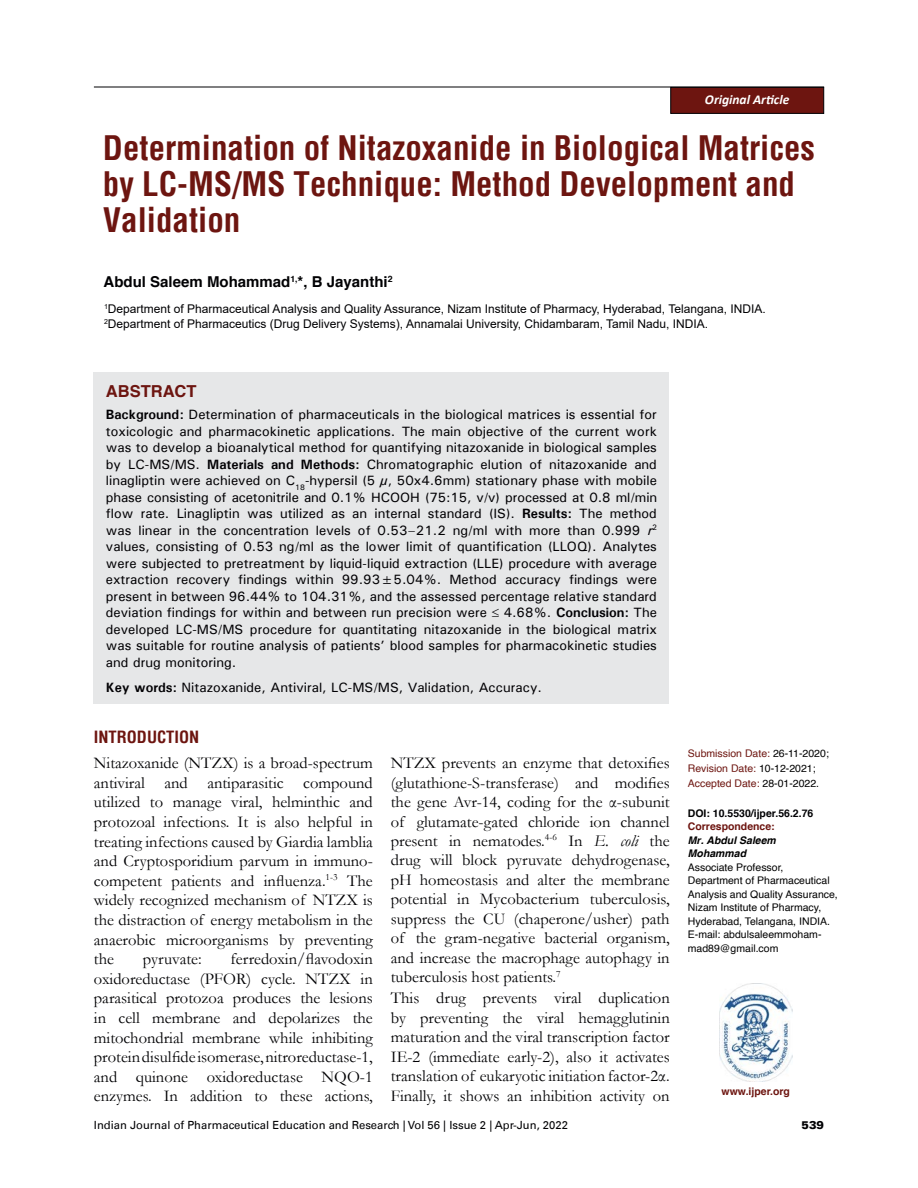
<style>
.page{position:relative;width:918px;height:1188px;background:#fff}
.page>*{position:absolute;margin:0;border:0;box-sizing:border-box;transform-origin:0 0}
.t1{font:700 condensed 33px/36px "Helvetica";color:#6d1510}
.t2{font:16.5px/19.6px "Garamond";color:#010003;text-align:justify}
.t3{font:700 condensed 16.5px "Helvetica";color:#6d1510}
.t4{font:700 16.5px "Helvetica";color:#6d1510}
.t5{font:700 15px "Helvetica";color:#010003}
.t6{font:500 13.5px/16.5px "Univers";color:#010003;text-align:justify}
.t7{font:italic 700 13.5px "Calibri";color:#fff}
.t8{font:12px/15px "Arial";color:#010003}
.t9{font:11.25px "Univers LT";color:#010003}
.t10{font:900 11.25px "Univers LT";color:#010003}
.t11{font:10.5px/13.5px "Helvetica";color:#000}
.t12{font:10.5px/15px "Helvetica";color:#6d1510}
.t13{font:700 10.5px/13.5px "Helvetica";color:#010003}
.t14{font:italic 700 10.5px/13.5px "Helvetica";color:#000}
.t15{font:700 10.5px "Helvetica";color:#6d1510}
.s1{font-weight:700}
.s2{font-style:italic}
.s3{color:#000}
.s4{color:#6d1510}
</style>
<div class="page">
<hr style="left:94px;top:87px;width:730px;height:1px;background:#010003">
<div style="left:670px;top:87px;width:154px;height:27px;background:#6d1510;border:1px solid #010003"></div>
<img style="left:720px;top:984px;width:73px;height:98px">
<div style="left:94px;top:372px;width:575px;height:332px;background:#e6e7e8"></div>
<p class="t7" style="left:705px;top:91px;width:86px">Original Article</p>
<h1 class="t1" style="left:103px;top:130px;width:714px">Determination of Nitazoxanide in Biological Matrices by LC-MS/MS Technique: Method Development and<br>Validation</h1>
<p class="t5" style="left:104px;top:270px;width:290px">Abdul Saleem Mohammad<sup>1,</sup>*, B Jayanthi<sup>2</sup></p>
<p class="t8" style="left:104px;top:301px;width:663px"><sup>1</sup>Department of Pharmaceutical Analysis and Quality Assurance, Nizam Institute of Pharmacy, Hyderabad, Telangana, INDIA.<br><sup>2</sup>Department of Pharmaceutics (Drug Delivery Systems), Annamalai University, Chidambaram, Tamil Nadu, INDIA.</p>
<p class="t4" style="left:106px;top:378px;width:92px">ABSTRACT</p>
<p class="t6" style="left:106px;top:406px;width:553px"><span class="s1">Background:</span> Determination of pharmaceuticals in the biological matrices is essential for toxicologic and pharmacokinetic applications. The main objective of the current work was to develop a bioanalytical method for quantifying nitazoxanide in biological samples by LC-MS/MS. <span class="s1">Materials and Methods:</span> Chromatographic elution of nitazoxanide and linagliptin were achieved on C<sub>18</sub>-hypersil (5 µ, 50x4.6mm) stationary phase with mobile phase consisting of acetonitrile and 0.1% HCOOH (75:15, v/v) processed at 0.8 ml/min flow rate. Linagliptin was utilized as an internal standard (IS). <span class="s1">Results:</span> The method was linear in the concentration levels of 0.53–21.2 ng/ml with more than 0.999 <span class="s2">r</span><sup>2 </sup>values, consisting of 0.53 ng/ml as the lower limit of quantification (LLOQ). Analytes were subjected to pretreatment by liquid-liquid extraction (LLE) procedure with average extraction recovery findings within 99.93±5.04%. Method accuracy findings were present in between 96.44% to 104.31%, and the assessed percentage relative standard deviation findings for within and between run precision were ≤ 4.68%. <span class="s1">Conclusion:</span> The developed LC-MS/MS procedure for quantitating nitazoxanide in the biological matrix was suitable for routine analysis of patients’ blood samples for pharmacokinetic studies and drug monitoring.</p>
<p class="t6" style="left:106px;top:679px;width:438px"><span class="s1">Key words:</span> Nitazoxanide, Antiviral, LC-MS/MS, Validation, Accuracy.</p>
<p class="t3" style="left:94px;top:726px;width:107px">INTRODUCTION</p>
<p class="t2" style="left:94px;top:753px;width:280px">Nitazoxanide (NTZX) is a broad-spectrum antiviral and antiparasitic compound utilized to manage viral, helminthic and protozoal infections. It is also helpful in treating infections caused by Giardia lamblia and Cryptosporidium parvum in immuno&shy;competent patients and influenza.<sup>1-3</sup> The widely recognized mechanism of NTZX is the distraction of energy metabolism in the anaerobic microorganisms by preventing the</p>
<p class="t2" style="left:94px;top:949px;width:280px;text-indent:137px">ferredoxin/flavodoxin oxidoreductase (PFOR) cycle. NTZX in parasitical protozoa produces the lesions in cell membrane and depolarizes the mitochondrial membrane while inhibiting protein disulfide isomerase, nitroreductase-1, and quinone oxidoreductase NQO-1 enzymes. In addition to these actions,</p>
<p class="t2" style="left:143px;top:949px;width:60px">pyruvate:</p>
<p class="t2" style="left:391px;top:753px;width:280px">NTZX prevents an enzyme that detoxifies (glutathione-S-transferase) and modifies the gene Avr-14, coding for the α-subunit of glutamate-gated chloride ion channel present in nematodes.<sup>4-6</sup> In <span class="s2">E. coli</span> the drug will block pyruvate dehydrogenase, pH homeostasis and alter the membrane potential in Mycobacterium tuberculosis, suppress the CU (chaperone/usher) path of the gram-negative bacterial organism, and increase the macrophage autophagy in tuberculosis host patients.<sup>7</sup></p>
<p class="t2" style="left:391px;top:988px;width:280px">This drug prevents viral duplication by preventing the viral hemagglutinin maturation and the viral transcription factor IE-2 (immediate early-2), also it activates translation of eukaryotic initiation factor-2α.<br>Finally, it shows an inhibition activity on</p>
<p class="t12" style="left:688px;top:747px;width:143px">Submission Date: <span class="s3">26-11-2020;<br></span>Revision Date: <span class="s3">10-12-2021;<br></span>Accepted Date: <span class="s3">28-01-2022.</span></p>
<p class="t13" style="left:688px;top:806px;width:127px"><span class="s3">DOI:</span> 10.5530/ijper.56.2.76<br><span class="s4">Correspondence:</span></p>
<p class="t14" style="left:688px;top:834px;width:90px">Mr. Abdul Saleem<br>Mohammad</p>
<p class="t11" style="left:688px;top:861px;width:151px">Associate Professor,<br>Department of Pharmaceutical<br>Analysis and Quality Assurance,<br>Nizam Institute of Pharmacy,<br>Hyderabad, Telangana, INDIA.<br>E-mail: abdulsaleemmoham&shy;mad89@gmail.com</p>
<p class="t15" style="left:722px;top:1083px;width:70px">www.ijper.org</p>
<p class="t9" style="left:94px;top:1118px;width:476px">Indian Journal of Pharmaceutical Education and Research | Vol 56 | Issue 2 | Apr-Jun, 2022</p>
<p class="t10" style="left:802px;top:1118px;width:24px">539</p>
</div>
